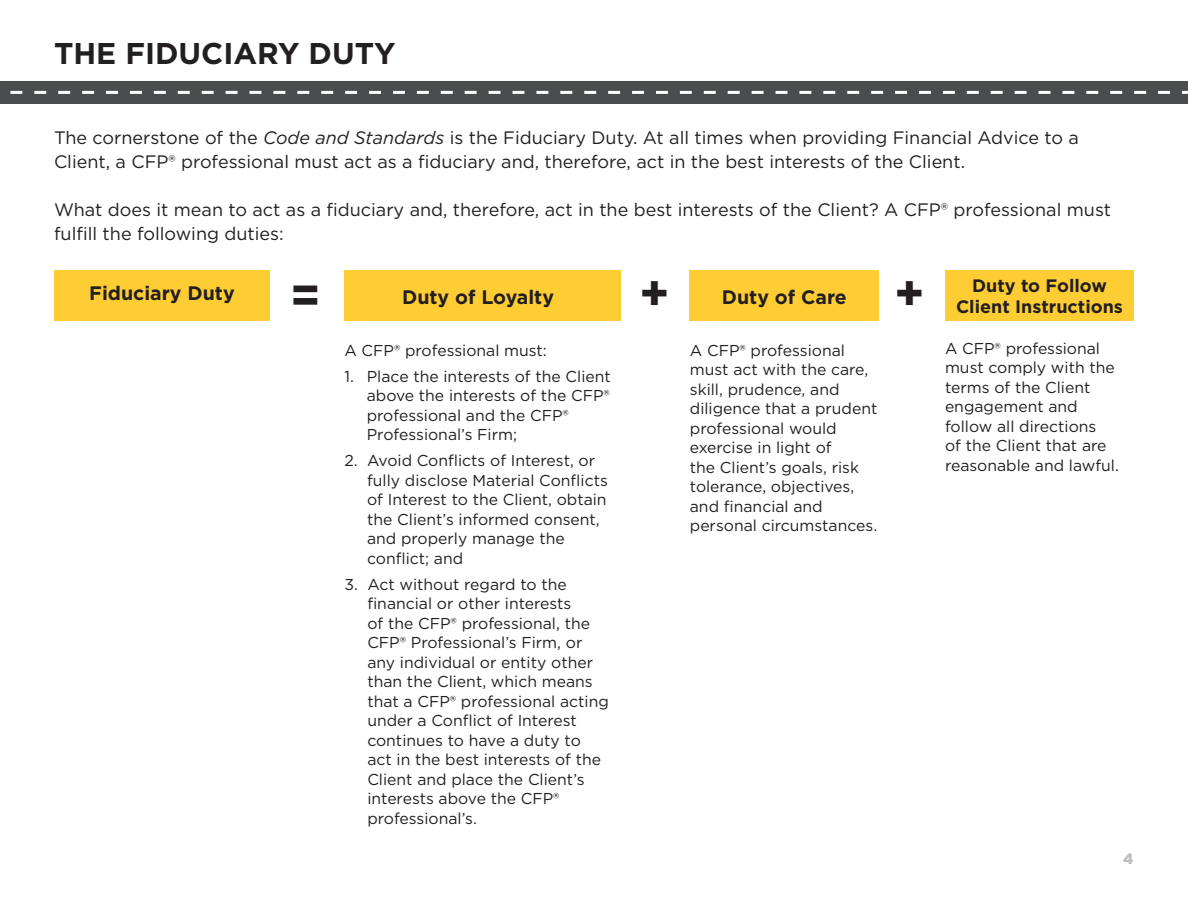
<style>
.page{position:relative;width:1188px;height:918px;background:#fff}
.page>*{position:absolute;margin:0;border:0;box-sizing:border-box;transform-origin:0 0}
.t1{font:700 48px "Gotham";color:#231f20}
.t2{font:700 30px "Gotham";color:#231f20}
.t3{font:700 19.5px "Gotham";color:#231f20}
.t4{font:18px/24px "Gotham";color:#231f20}
.t5{font:700 18px/21px "Gotham";color:#231f20;text-align:center}
.t6{font:15.75px/19.5px "Gotham";color:#231f20}
.t7{font:900 15px "Gotham";color:#bcbdc0}
.s1{font-style:italic}
</style>
<div class="page">
<div style="left:0;top:81px;width:1188px;height:23px;background:#4b4c4d"></div>
<svg style="left:10px;top:91px;width:1178px;height:3px"></svg>
<div style="left:344px;top:270px;width:277px;height:51px;background:#fecd33"></div>
<div style="left:690px;top:270px;width:189px;height:51px;background:#fecd33"></div>
<div style="left:945px;top:270px;width:189px;height:51px;background:#fecd33"></div>
<div style="left:54px;top:270px;width:216px;height:51px;background:#fecd33"></div>
<h2 class="t2" style="left:54px;top:34px;width:343px">THE FIDUCIARY DUTY</h2>
<p class="t4" style="left:54px;top:125px;width:1027px">The cornerstone of the <span class="s1">Code and Standards</span> is the Fiduciary Duty. At all times when providing Financial Advice to a<br>Client, a CFP® professional must act as a fiduciary and, therefore, act in the best interests of the Client.</p>
<p class="t4" style="left:54px;top:197px;width:1059px">What does it mean to act as a fiduciary and, therefore, act in the best interests of the Client? A CFP® professional must fulfill the following duties:</p>
<p class="t3" style="left:89px;top:280px;width:147px">Fiduciary Duty</p>
<h1 class="t1" style="left:290px;top:263px;width:32px">=</h1>
<h1 class="t1" style="left:639px;top:261px;width:32px">+</h1>
<h1 class="t1" style="left:894px;top:261px;width:32px">+</h1>
<p class="t3" style="left:402px;top:284px;width:153px">Duty of Loyalty</p>
<p class="t6" style="left:344px;top:340px;width:204px">A CFP® professional must:</p>
<p class="t6" style="left:367px;top:366px;width:246px;text-indent:-22px">1. Place the interests of the Client above the interests of the CFP® professional and the CFP®<br>Professional’s Firm;</p>
<p class="t6" style="left:367px;top:451px;width:242px;text-indent:-23px">2. Avoid Conflicts of Interest, or fully disclose Material Conflicts of Interest to the Client, obtain the Client’s informed consent, and properly manage the conflict; and</p>
<p class="t6" style="left:367px;top:574px;width:243px;text-indent:-23px">3. Act without regard to the financial or other interests<br>of the CFP® professional, the<br>CFP® Professional’s Firm, or any individual or entity other than the Client, which means that a CFP® professional acting under a Conflict of Interest continues to have a duty to act in the best interests of the<br>Client and place the Client’s interests above the CFP® professional’s.</p>
<p class="t3" style="left:722px;top:284px;width:127px">Duty of Care</p>
<p class="t6" style="left:690px;top:340px;width:189px">A CFP® professional must act with the care, skill, prudence, and diligence that a prudent professional would exercise in light of<br>the Client’s goals, risk tolerance, objectives, and financial and personal circumstances.</p>
<p class="t5" style="left:956px;top:275px;width:168px">Duty to Follow<br>Client Instructions</p>
<p class="t6" style="left:945px;top:338px;width:175px">A CFP® professional must comply with the terms of the Client engagement and follow all directions<br>of the Client that are reasonable and lawful.</p>
<p class="t7" style="left:1123px;top:848px;width:12px">4</p>
</div>
